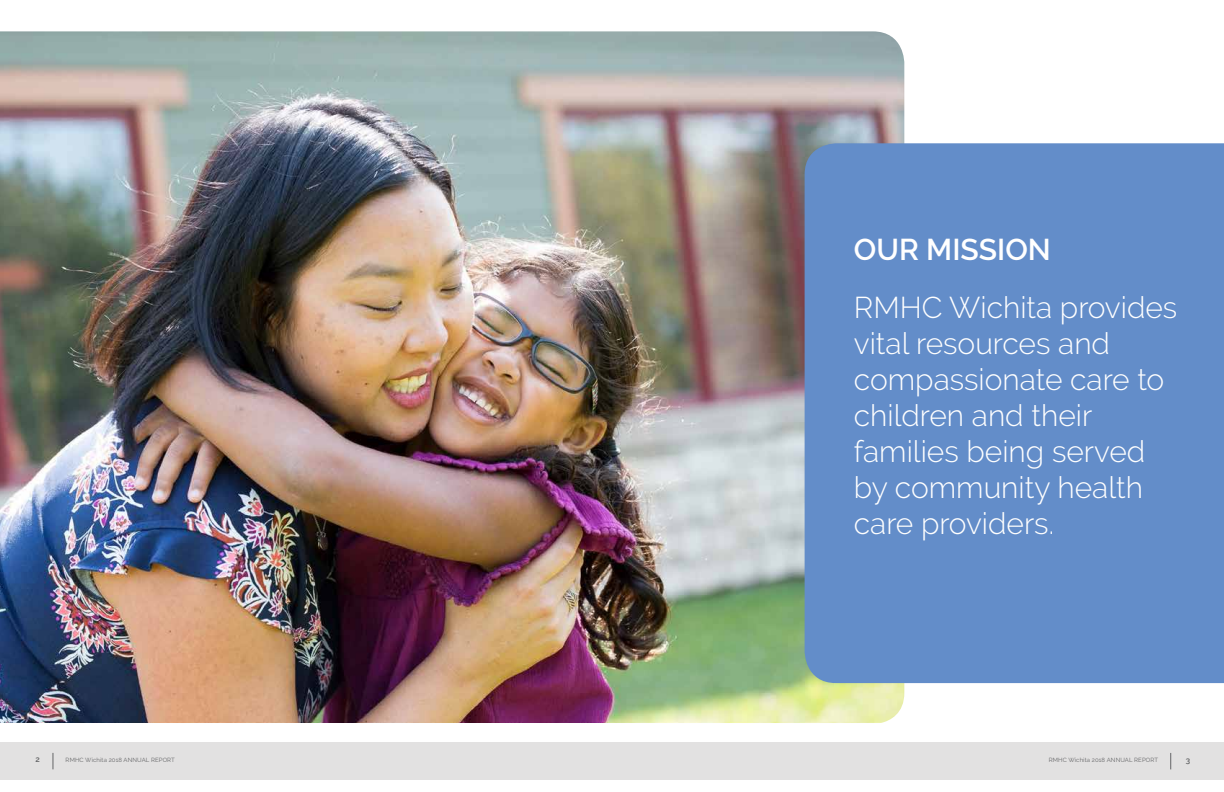
<style>
.page{position:relative;width:1224px;height:792px;background:#fff}
.page>*{position:absolute;margin:0;border:0;box-sizing:border-box;transform-origin:0 0}
.t1{font:300 30px/36px "Raleway";color:#fff}
.t2{font:600 30px "Raleway";color:#fff}
.t3{font:600 8px "Raleway";color:#636466}
.t4{font:6px "Raleway";letter-spacing:.02em;color:#636466}
</style>
<div class="page">
<div style="left:0;top:742px;width:1224px;height:38px;background:#e2e1e1"></div>
<svg style="left:1170px;top:753px;width:1px;height:16px"></svg>
<svg style="left:53px;top:753px;width:1px;height:16px"></svg>
<img style="left:0;top:31px;width:904px;height:692px">
<div style="left:805px;top:143px;width:419px;height:540px;background:#638dc9"></div>
<p class="t2" style="left:854px;top:232px;width:199px">OUR MISSION</p>
<p class="t1" style="left:854px;top:290px;width:325px">RMHC Wichita provides vital resources and compassionate care to children and their families being served by community health care providers.</p>
<p class="t3" style="left:36px;top:754px;width:6px">2</p>
<p class="t4" style="left:66px;top:757px;width:111px">RMHC Wichita 2018 ANNUAL REPORT</p>
<p class="t4" style="left:1049px;top:757px;width:111px">RMHC Wichita 2018 ANNUAL REPORT</p>
<p class="t3" style="left:1186px;top:756px;width:6px">3</p>
</div>
